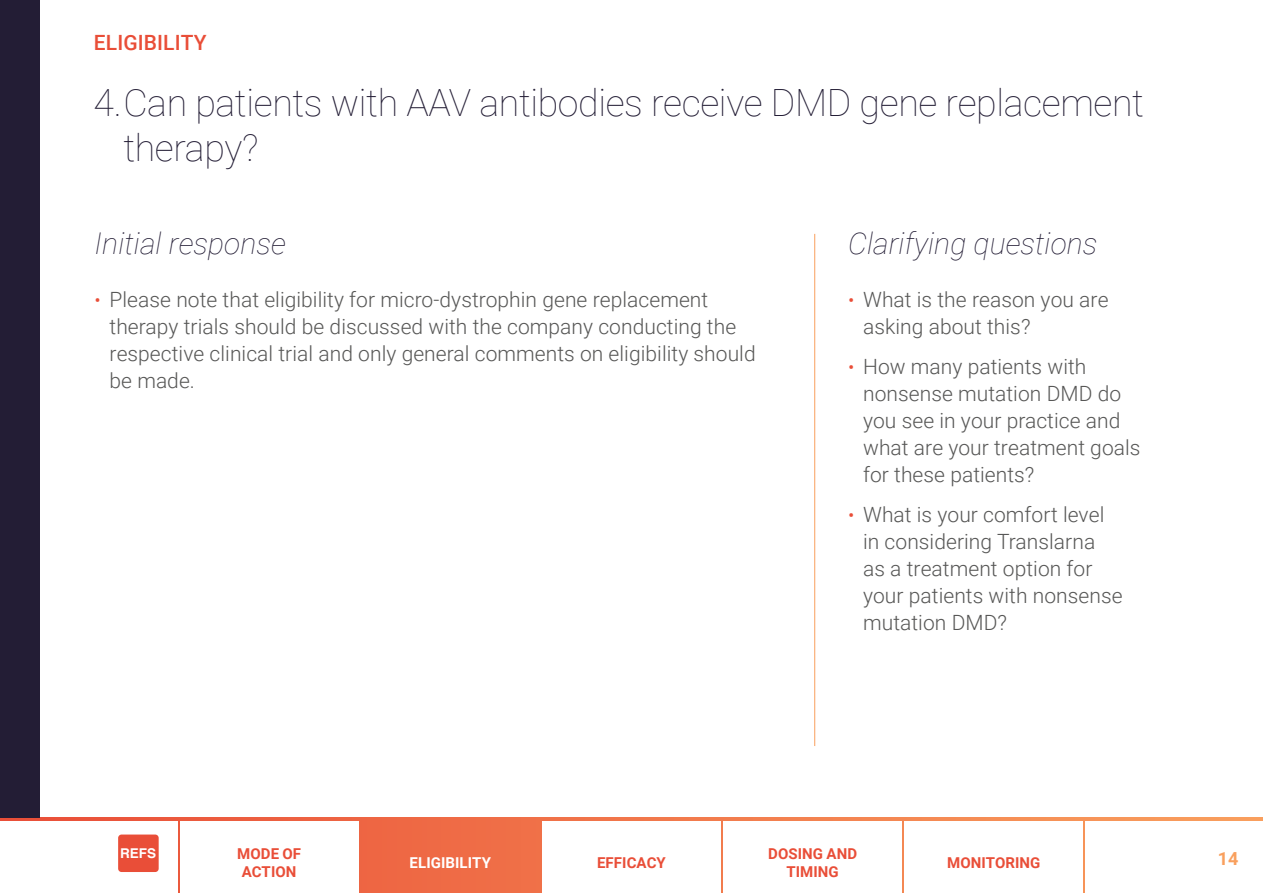
<style>
.page{position:relative;width:1263px;height:893px;background:#fff}
.page>*{position:absolute;margin:0;border:0;box-sizing:border-box;transform-origin:0 0}
.t1{font:100 37.5px/45px "Roboto";letter-spacing:-.01em;color:#231d35}
.t2{font:italic 100 30px "Roboto";color:#231d35}
.t3{font:300 21px/27px "Roboto";letter-spacing:.005em;color:#575756}
.t4{font:500 21px "Roboto";letter-spacing:.005em;color:#e94e38}
.t5{font:700 18px "Roboto";color:#f9a05e}
.t6{font:700 15px/18px "Roboto";letter-spacing:.005em;color:#e94e38;text-align:center}
.t7{font:700 15px "Roboto";letter-spacing:.005em;color:#fff}
.t8{font:700 13.5px "Helvetica";color:#fff}
.s1{font-size:19.5px;color:#e94e38}
</style>
<div class="page">
<div style="left:0;top:817px;width:1263px;height:76px;background:linear-gradient(to right,#e94e39,#f99f5e)"></div>
<div style="left:0;top:821px;width:177px;height:72px;background:#fff"></div>
<div style="left:1086px;top:821px;width:177px;height:72px;background:#fff"></div>
<div style="left:180px;top:821px;width:178px;height:72px;background:#fff"></div>
<div style="left:542px;top:821px;width:179px;height:72px;background:#fff"></div>
<div style="left:723px;top:821px;width:179px;height:72px;background:#fff"></div>
<div style="left:904px;top:821px;width:179px;height:72px;background:#fff"></div>
<div style="left:118px;top:834px;width:41px;height:38px;background:#e94e38;border-radius:3px"></div>
<hr style="left:814px;top:234px;width:1px;height:512px;background:#f9a05e">
<div style="left:0;top:0;width:39px;height:817px;background:#231d35"></div>
<p class="t4" style="left:94px;top:27px;width:114px">ELIGIBILITY</p>
<h1 class="t1" style="left:123px;top:79px;width:1022px;text-indent:-30px">4.Can patients with AAV antibodies receive DMD gene replacement therapy?</h1>
<h2 class="t2" style="left:95px;top:222px;width:193px">Initial response</h2>
<h2 class="t2" style="left:848px;top:222px;width:251px">Clarifying questions</h2>
<p class="t3" style="left:863px;top:285px;width:247px;text-indent:-15px"><span class="s1">•</span> What is the reason you are asking about this?</p>
<p class="t3" style="left:863px;top:352px;width:279px;text-indent:-15px"><span class="s1">•</span> How many patients with nonsense mutation DMD do you see in your practice and what are your treatment goals for these patients?</p>
<p class="t3" style="left:863px;top:500px;width:261px;text-indent:-15px"><span class="s1">•</span> What is your comfort level in considering Translarna<br>as a treatment option for your patients with nonsense mutation DMD?</p>
<p class="t3" style="left:110px;top:285px;width:648px;text-indent:-15px"><span class="s1">•</span> Please note that eligibility for micro-dystrophin gene replacement therapy trials should be discussed with the company conducting the respective clinical trial and only general comments on eligibility should be made.</p>
<p class="t8" style="left:120px;top:842px;width:38px">REFS</p>
<p class="t6" style="left:237px;top:844px;width:65px">MODE OF<br>ACTION</p>
<p class="t7" style="left:410px;top:852px;width:83px">ELIGIBILITY</p>
<p class="t6" style="left:597px;top:853px;width:70px">EFFICACY</p>
<p class="t6" style="left:768px;top:844px;width:90px">DOSING AND<br>TIMING</p>
<p class="t6" style="left:947px;top:853px;width:95px">MONITORING</p>
<p class="t5" style="left:1218px;top:845px;width:22px">14</p>
</div>
